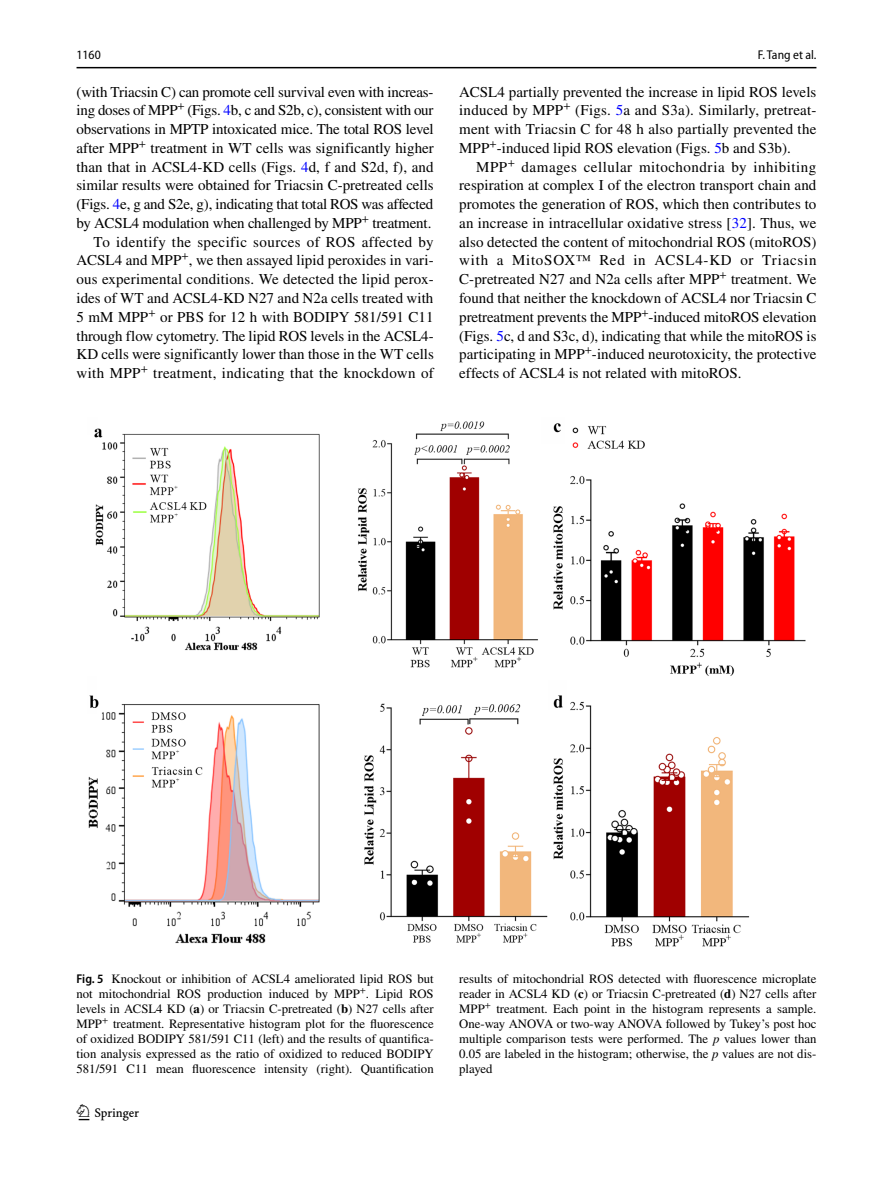
<style>
.page{position:relative;width:893px;height:1187px;background:#fff}
.page>*{position:absolute;margin:0;border:0;box-sizing:border-box;transform-origin:0 0}
.t1{font:22.5px "Springnew Regular 3";color:#000}
.t2{font:15px/18.8px "STIX";color:#000;text-align:justify}
.t3{font:12.75px/15px "STIX";color:#000;text-align:justify}
.t4{font:semi-condensed 12.75px "Myriad Pro";color:#000}
.s1{color:#00f}
.s2{font-family:"Myriad Pro";font-weight:600;font-stretch:semi-condensed}
.s3{font-weight:700}
.s4{font-style:italic}
</style>
<div class="page">
<hr style="left:77px;top:67px;width:739px;height:1px;background:#000">
<img style="left:88px;top:421px;width:718px;height:526px">
<p class="t4" style="left:77px;top:48px;width:26px">1160</p>
<p class="t4" style="left:758px;top:48px;width:60px">F. Tang et al.</p>
<p class="t2" style="left:77px;top:83px;width:359px;text-align:right">(with Triacsin C) can promote cell survival even with increas&shy;ing doses of MPP<sup>+</sup> (Figs. <span class="s1">4</span>b, c and S2b, c), consistent with our observations in MPTP intoxicated mice. The total ROS level after MPP<sup>+</sup> treatment in WT cells was significantly higher than that in ACSL4-KD cells (Figs. <span class="s1">4</span>d, f and S2d, f), and similar results were obtained for Triacsin C-pretreated cells (Figs. <span class="s1">4</span>e, g and S2e, g), indicating that total ROS was affected by ACSL4 modulation when challenged by MPP<sup>+</sup> treatment.<br>To identify the specific sources of ROS affected by ACSL4 and MPP<sup>+</sup>, we then assayed lipid peroxides in vari&shy;ous experimental conditions. We detected the lipid perox&shy;ides of WT and ACSL4-KD N27 and N2a cells treated with 5 mM MPP<sup>+</sup> or PBS for 12 h with BODIPY 581/591 C11 through flow cytometry. The lipid ROS levels in the ACSL4- KD cells were significantly lower than those in the WT cells with MPP<sup>+</sup> treatment, indicating that the knockdown of</p>
<p class="t2" style="left:459px;top:83px;width:359px">ACSL4 partially prevented the increase in lipid ROS levels induced by MPP<sup>+</sup> (Figs. <span class="s1">5</span>a and S3a). Similarly, pretreat&shy;ment with Triacsin C for 48 h also partially prevented the MPP<sup>+</sup>-induced lipid ROS elevation (Figs. <span class="s1">5</span>b and S3b).</p>
<p class="t2" style="left:459px;top:158px;width:359px;text-indent:17px">MPP<sup>+</sup> damages cellular mitochondria by inhibiting respiration at complex I of the electron transport chain and promotes the generation of ROS, which then contributes to an increase in intracellular oxidative stress [<span class="s1">32</span>]. Thus, we also detected the content of mitochondrial ROS (mitoROS) with a MitoSOX™ Red in ACSL4-KD or Triacsin C-pretreated N27 and N2a cells after MPP<sup>+</sup> treatment. We found that neither the knockdown of ACSL4 nor Triacsin C pretreatment prevents the MPP<sup>+</sup>-induced mitoROS elevation (Figs. <span class="s1">5</span>c, d and S3c, d), indicating that while the mitoROS is participating in MPP<sup>+</sup>-induced neurotoxicity, the protective effects of ACSL4 is not related with mitoROS.</p>
<p class="t3" style="left:77px;top:972px;width:359px"><span class="s2">Fig. 5</span> Knockout or inhibition of ACSL4 ameliorated lipid ROS but not mitochondrial ROS production induced by MPP<sup>+</sup>. Lipid ROS levels in ACSL4 KD (<span class="s3">a</span>) or Triacsin C-pretreated (<span class="s3">b</span>) N27 cells after MPP<sup>+</sup> treatment. Representative histogram plot for the fluorescence of oxidized BODIPY 581/591 C11 (left) and the results of quantifica&shy;tion analysis expressed as the ratio of oxidized to reduced BODIPY 581/591 C11 mean fluorescence intensity (right). Quantification</p>
<p class="t3" style="left:459px;top:972px;width:359px">results of mitochondrial ROS detected with fluorescence microplate reader in ACSL4 KD (<span class="s3">c</span>) or Triacsin C-pretreated (<span class="s3">d</span>) N27 cells after MPP<sup>+</sup> treatment. Each point in the histogram represents a sample.<br>One-way ANOVA or two-way ANOVA followed by Tukey’s post hoc multiple comparison tests were performed. The <span class="s4">p</span> values lower than 0.05 are labeled in the histogram; otherwise, the <span class="s4">p</span> values are not dis&shy;played</p>
<h1 class="t1" style="left:79px;top:1104px;width:62px">1 3</h1>
</div>
